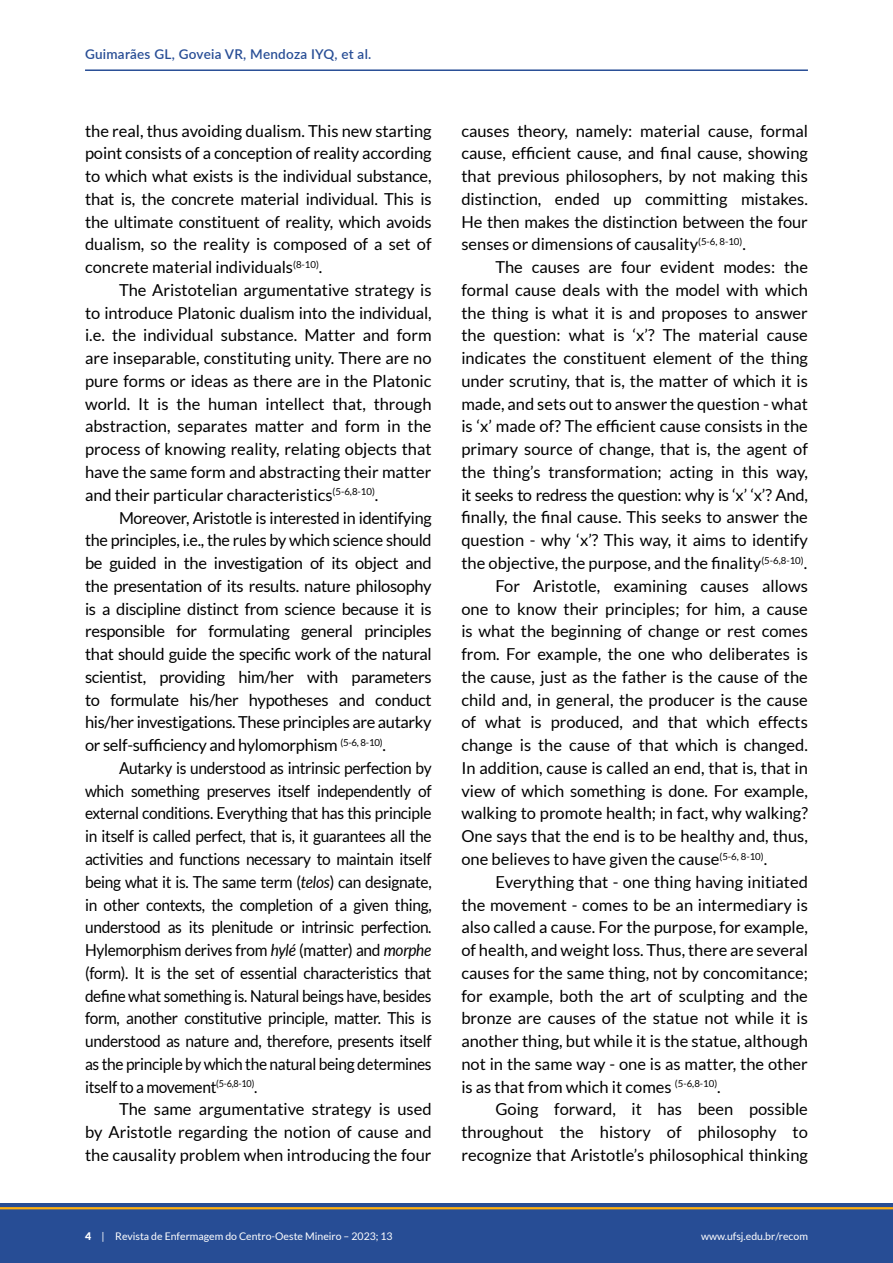
<style>
.page{position:relative;width:893px;height:1263px;background:#fff}
.page>*{position:absolute;margin:0;border:0;box-sizing:border-box;transform-origin:0 0}
.t1{font:16.5px/22.8px "Lato";color:#000;text-align:justify}
.t2{font:16.5px/22.8px "Lato";color:#000;text-align:justify;scale:.94 1}
.t3{font:16.5px "Lato";letter-spacing:-.025em;color:#000}
.t4{font:600 13.5px "Lato";letter-spacing:.02em;color:#274d95}
.t5{font:10.5px "Lato";color:#fff}
.s1{font-style:italic}
.s2{font-weight:900}
</style>
<div class="page">
<div style="left:0;top:1203px;width:893px;height:60px;background:#274d95"></div>
<hr style="left:0;top:1207px;width:893px;height:2px;background:#ffb011">
<hr style="left:85px;top:69px;width:723px;height:2px;background:#274d95">
<p class="t4" style="left:85px;top:44px;width:288px">Guimarães GL, Goveia VR, Mendoza IYQ, et al.</p>
<p class="t1" style="left:85px;top:119px;width:348px">the real, thus avoiding dualism. This new starting point consists of a conception of reality according to which what exists is the individual substance, that is, the concrete material individual. This is the ultimate constituent of reality, which avoids dualism, so the reality is composed of a set of concrete material individuals<sup>(8-10)</sup>.</p>
<p class="t1" style="left:85px;top:278px;width:348px;text-indent:34px">The Aristotelian argumentative strategy is to introduce Platonic dualism into the individual, i.e. the individual substance. Matter and form are inseparable, constituting unity. There are no pure forms or ideas as there are in the Platonic world. It is the human intellect that, through abstraction, separates matter and form in the process of knowing reality, relating objects that have the same form and abstracting their matter and their particular characteristics<sup>(5-6,8-10)</sup>.</p>
<p class="t1" style="left:85px;top:506px;width:348px;text-indent:34px">Moreover, Aristotle is interested in identifying the principles, i.e., the rules by which science should be guided in the investigation of its object and the presentation of its results. nature philosophy is a discipline distinct from science because it is responsible for formulating general principles that should guide the specific work of the natural scientist, providing him/her with parameters to formulate his/her hypotheses and conduct his/her investigations. These principles are autarky or self-sufficiency and hylomorphism <sup>(5-6,</sup> <sup>8-10)</sup>.</p>
<p class="t2" style="left:85px;top:756px;width:370px;text-indent:34px">Autarky is understood as intrinsic perfection by which something preserves itself independently of external conditions. Everything that has this principle in itself is called perfect, that is, it guarantees all the activities and functions necessary to maintain itself being what it is. The same term (<span class="s1">telos</span>) can designate, in other contexts, the completion of a given thing, understood as its plenitude or intrinsic perfection.<br>Hylemorphism derives from <span class="s1">hylé</span> (matter) and <span class="s1">morphe </span>(form). It is the set of essential characteristics that define what something is. Natural beings have, besides form, another constitutive principle, matter. This is understood as nature and, therefore, presents itself as the principle by which the natural being determines itself to a movement<sup>(5-6,8-10)</sup>.</p>
<p class="t1" style="left:85px;top:1098px;width:348px;text-indent:34px">The same argumentative strategy is used by Aristotle regarding the notion of cause and the causality problem when introducing the four</p>
<p class="t1" style="left:461px;top:119px;width:348px">causes theory, namely: material cause, formal cause, efficient cause, and final cause, showing that previous philosophers, by not making this distinction, ended up committing mistakes.<br>He then makes the distinction between the four senses or dimensions of causality<sup>(5-6,</sup> <sup>8-10)</sup>.</p>
<p class="t1" style="left:495px;top:256px;width:314px">The causes are four evident modes: the</p>
<p class="t1" style="left:461px;top:278px;width:348px">formal cause deals with the model with which</p>
<p class="t1" style="left:461px;top:301px;width:348px">the thing is what it is and proposes to answer</p>
<p class="t1" style="left:461px;top:324px;width:348px">the question: what is ‘x’? The material cause</p>
<p class="t1" style="left:461px;top:347px;width:348px">indicates the constituent element of the thing</p>
<p class="t1" style="left:461px;top:369px;width:348px">under scrutiny, that is, the matter of which it is</p>
<p class="t1" style="left:461px;top:392px;width:348px">made, and sets out to answer the question - what</p>
<p class="t1" style="left:461px;top:415px;width:348px">is ‘x’ made of? The efficient cause consists in the</p>
<p class="t1" style="left:461px;top:438px;width:348px">primary source of change, that is, the agent of</p>
<p class="t1" style="left:461px;top:460px;width:348px">the thing’s transformation; acting in this way,</p>
<p class="t3" style="left:461px;top:486px;width:348px">it seeks to redress the question: why is ‘x’ ‘x’? And,</p>
<p class="t1" style="left:461px;top:506px;width:348px">finally, the final cause. This seeks to answer the</p>
<p class="t1" style="left:461px;top:529px;width:348px">question - why ‘x’? This way, it aims to identify</p>
<p class="t1" style="left:461px;top:551px;width:347px">the objective, the purpose, and the finality<sup>(5-6,8-10)</sup>.</p>
<p class="t1" style="left:495px;top:574px;width:314px">For Aristotle, examining causes allows</p>
<p class="t1" style="left:461px;top:597px;width:348px">one to know their principles; for him, a cause</p>
<p class="t1" style="left:461px;top:620px;width:348px">is what the beginning of change or rest comes</p>
<p class="t1" style="left:461px;top:643px;width:348px">from. For example, the one who deliberates is</p>
<p class="t1" style="left:461px;top:665px;width:348px">the cause, just as the father is the cause of the</p>
<p class="t1" style="left:461px;top:688px;width:348px">child and, in general, the producer is the cause</p>
<p class="t1" style="left:461px;top:711px;width:348px">of what is produced, and that which effects</p>
<p class="t1" style="left:461px;top:734px;width:348px">change is the cause of that which is changed.</p>
<p class="t1" style="left:461px;top:756px;width:348px">In addition, cause is called an end, that is, that in</p>
<p class="t1" style="left:461px;top:779px;width:348px">view of which something is done. For example,</p>
<p class="t1" style="left:461px;top:802px;width:348px">walking to promote health; in fact, why walking?</p>
<p class="t1" style="left:461px;top:825px;width:348px">One says that the end is to be healthy and, thus,</p>
<p class="t1" style="left:461px;top:847px;width:307px">one believes to have given the cause<sup>(5-6,</sup> <sup>8-10)</sup>.</p>
<p class="t1" style="left:495px;top:870px;width:314px">Everything that - one thing having initiated</p>
<p class="t1" style="left:461px;top:893px;width:348px">the movement - comes to be an intermediary is</p>
<p class="t1" style="left:461px;top:916px;width:348px">also called a cause. For the purpose, for example,</p>
<p class="t1" style="left:461px;top:938px;width:348px">of health, and weight loss. Thus, there are several</p>
<p class="t1" style="left:461px;top:961px;width:348px">causes for the same thing, not by concomitance;</p>
<p class="t1" style="left:461px;top:984px;width:348px">for example, both the art of sculpting and the</p>
<p class="t1" style="left:461px;top:1007px;width:348px">bronze are causes of the statue not while it is</p>
<p class="t1" style="left:461px;top:1029px;width:348px">another thing, but while it is the statue, although</p>
<p class="t1" style="left:461px;top:1052px;width:348px">not in the same way - one is as matter, the other</p>
<p class="t1" style="left:461px;top:1075px;width:261px">is as that from which it comes <sup>(5-6,8-10)</sup>.</p>
<p class="t1" style="left:495px;top:1098px;width:314px">Going forward, it has been possible</p>
<p class="t1" style="left:461px;top:1121px;width:348px">throughout the history of philosophy to</p>
<p class="t1" style="left:461px;top:1143px;width:348px">recognize that Aristotle’s philosophical thinking</p>
<p class="t5" style="left:85px;top:1230px;width:309px"><span class="s2">4</span> | Revista de Enfermagem do Centro-Oeste Mineiro – 2023; 13</p>
<p class="t5" style="left:701px;top:1230px;width:108px">www.ufsj.edu.br/recom</p>
</div>
